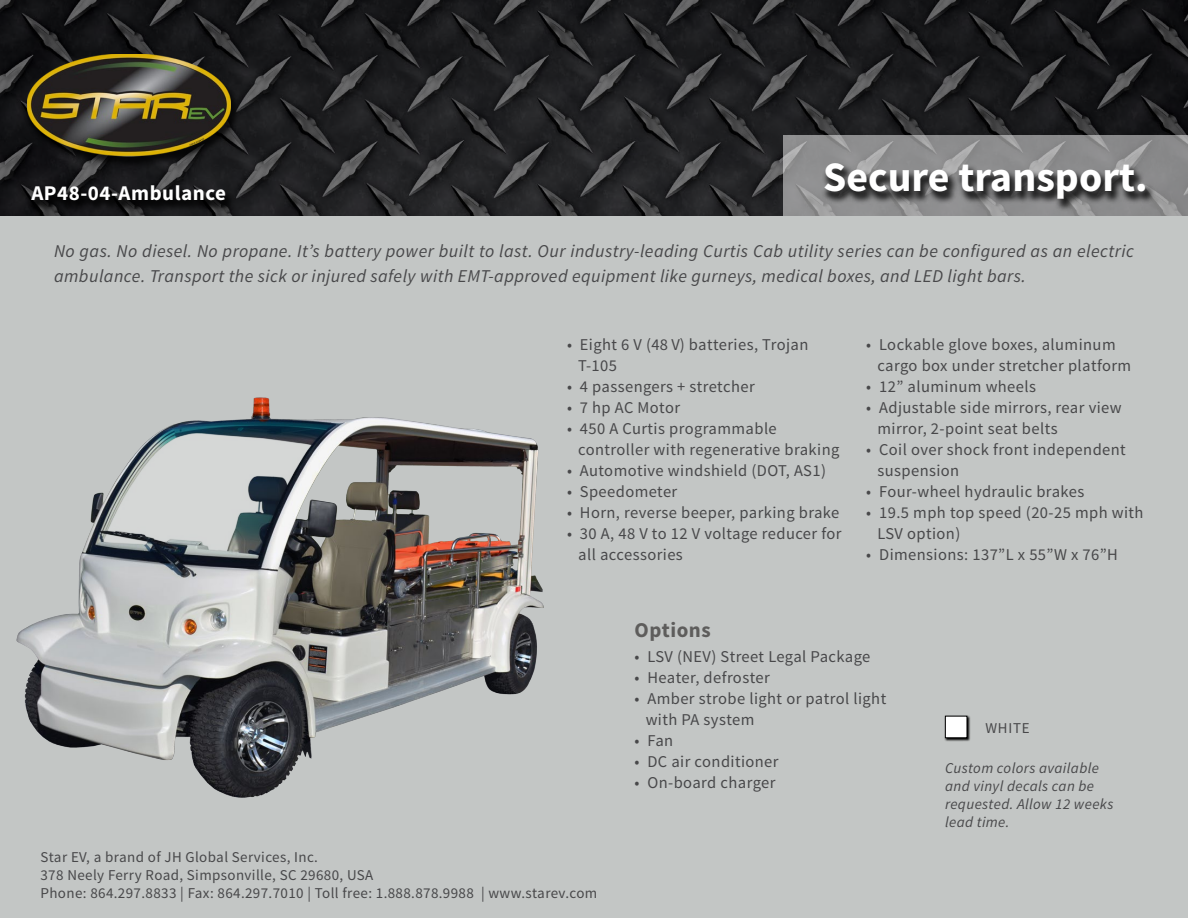
<style>
.page{position:relative;width:1188px;height:918px;background:#fff}
.page>*{position:absolute;margin:0;border:0;box-sizing:border-box;transform-origin:0 0}
.t1{font:700 42px "Source Sans Pro";color:#fff}
.t2{font:700 21px "Source Sans Pro";letter-spacing:.025em;color:#fff}
.t3{font:700 21px "Source Sans Pro";letter-spacing:.025em;color:#5e5d5c}
.t4{font:italic 18px/25.5px "Source Sans Pro";letter-spacing:.025em;color:#48484a}
.t5{font:16.5px/21px "Source Sans Pro";letter-spacing:.025em;color:#48484a}
.t6{font:15px/18px "Source Sans Pro";letter-spacing:.025em;color:#48484a}
.t7{font:italic 15px/18px "Source Sans Pro";letter-spacing:.025em;color:#48484a}
</style>
<div class="page">
<div style="left:0;top:216px;width:1188px;height:702px;background:#c3c6c5"></div>
<svg style="left:0;top:0;width:1188px;height:216px;fill:#1c1c1e"></svg>
<div style="left:24px;top:53px;width:217px;height:115px;background:#000;opacity:.75"></div>
<img style="left:27px;top:54px;width:203px;height:103px">
<div style="left:28px;top:184px;width:208px;height:29px;background:#000;opacity:.75"></div>
<svg style="left:783px;top:135px;width:405px;height:81px;fill:#8d8d8e"></svg>
<div style="left:821px;top:162px;width:335px;height:50px;background:#000;opacity:.75"></div>
<svg style="left:944px;top:716px;width:26px;height:26px"></svg>
<img style="left:947px;top:718px;width:18px;height:18px">
<img style="left:16px;top:397px;width:527px;height:400px">
<p class="t2" style="left:31px;top:180px;width:196px">AP48-04-Ambulance</p>
<h1 class="t1" style="left:823px;top:150px;width:326px">Secure transport.</h1>
<p class="t4" style="left:54px;top:238px;width:1081px">No gas. No diesel. No propane. It’s battery power built to last. Our industry-leading Curtis Cab utility series can be configured as an electric ambulance. Transport the sick or injured safely with EMT-approved equipment like gurneys, medical boxes, and LED light bars.</p>
<p class="t5" style="left:578px;top:334px;width:232px;text-indent:-11px">• Eight 6 V (48 V) batteries, Trojan<br>T-105</p>
<p class="t5" style="left:567px;top:376px;width:189px">• 4 passengers + stretcher</p>
<p class="t5" style="left:567px;top:397px;width:115px">• 7 hp AC Motor</p>
<p class="t5" style="left:578px;top:418px;width:263px;text-indent:-11px">• 450 A Curtis programmable controller with regenerative braking</p>
<p class="t5" style="left:567px;top:460px;width:261px">• Automotive windshield (DOT, AS1)</p>
<p class="t5" style="left:567px;top:481px;width:112px">• Speedometer</p>
<p class="t5" style="left:567px;top:502px;width:274px">• Horn, reverse beeper, parking brake</p>
<p class="t5" style="left:578px;top:523px;width:265px;text-indent:-11px">• 30 A, 48 V to 12 V voltage reducer for all accessories</p>
<p class="t5" style="left:877px;top:334px;width:255px;text-indent:-11px">• Lockable glove boxes, aluminum cargo box under stretcher platform</p>
<p class="t5" style="left:866px;top:376px;width:171px">• 12” aluminum wheels</p>
<p class="t5" style="left:877px;top:397px;width:246px;text-indent:-11px">• Adjustable side mirrors, rear view mirror, 2-point seat belts</p>
<p class="t5" style="left:877px;top:439px;width:250px;text-indent:-11px">• Coil over shock front independent suspension</p>
<p class="t5" style="left:866px;top:481px;width:220px">• Four-wheel hydraulic brakes</p>
<p class="t5" style="left:877px;top:502px;width:268px;text-indent:-11px">• 19.5 mph top speed (20-25 mph with<br>LSV option)</p>
<p class="t5" style="left:866px;top:544px;width:253px">• Dimensions: 137”L x 55”W x 76”H</p>
<p class="t6" style="left:40px;top:848px;width:558px">Star EV, a brand of JH Global Services, Inc.<br>378 Neely Ferry Road, Simpsonville, SC 29680, USA<br>Phone: 864.297.8833 | Fax: 864.297.7010 | Toll free: 1.888.878.9988 | www.starev.com</p>
<p class="t3" style="left:634px;top:616px;width:78px">Options</p>
<p class="t5" style="left:634px;top:647px;width:237px">• LSV (NEV) Street Legal Package</p>
<p class="t5" style="left:634px;top:668px;width:137px">• Heater, defroster</p>
<p class="t5" style="left:646px;top:689px;width:242px;text-indent:-11px">• Amber strobe light or patrol light with PA system</p>
<p class="t5" style="left:634px;top:731px;width:40px">• Fan</p>
<p class="t5" style="left:634px;top:752px;width:146px">• DC air conditioner</p>
<p class="t5" style="left:634px;top:773px;width:143px">• On-board charger</p>
<p class="t6" style="left:986px;top:719px;width:46px">WHITE</p>
<p class="t7" style="left:945px;top:759px;width:170px">Custom colors available and vinyl decals can be requested. Allow 12 weeks lead time.</p>
</div>
